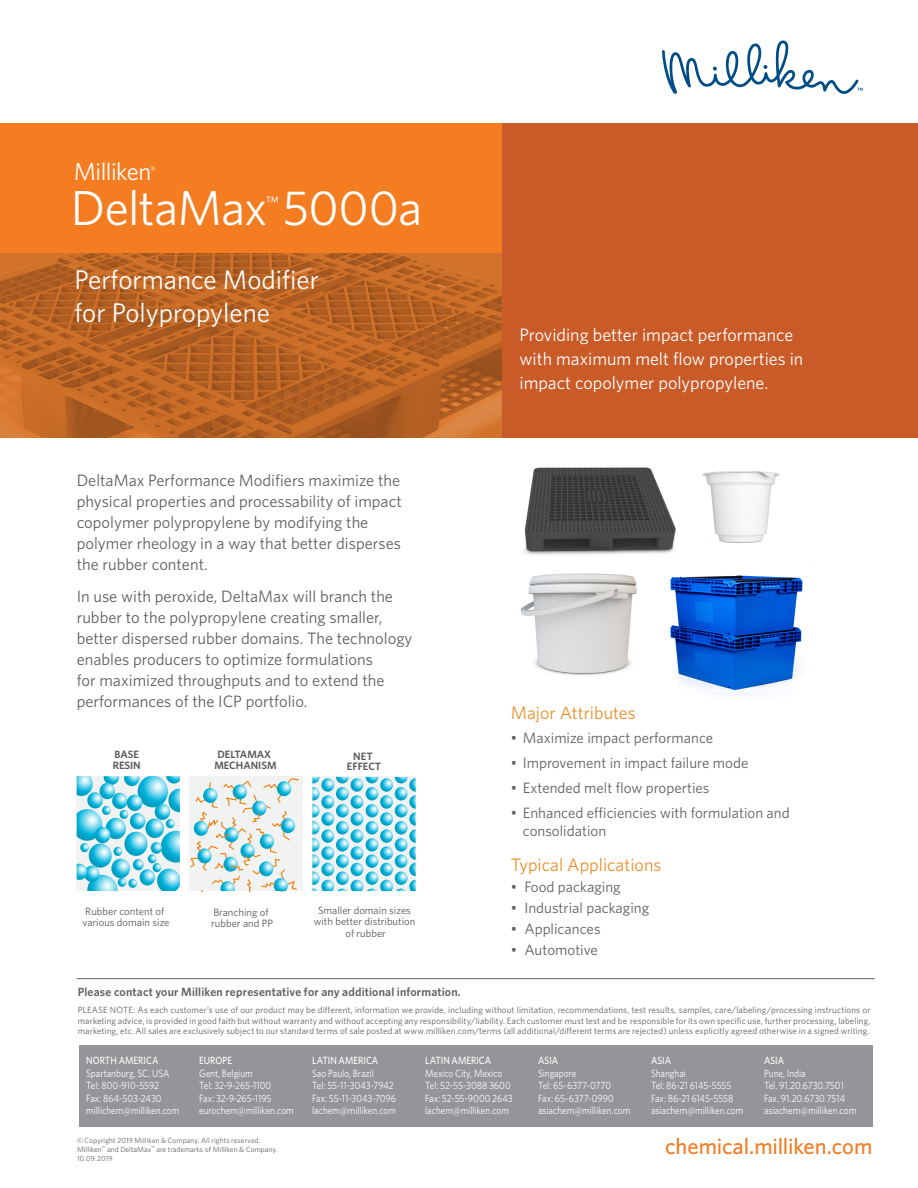
<style>
.page{position:relative;width:918px;height:1188px;background:#fff}
.page>*{position:absolute;margin:0;border:0;box-sizing:border-box;transform-origin:0 0}
.Headline_1{font:49.2px "Whitney";letter-spacing:-.015em;color:#fff}
.t1{font:27px "Whitney";color:#fff}
.Subhead_1{font:24.6px "Whitney";letter-spacing:-.025em;color:#fff}
.URL{font:500 22.5px "Whitney";letter-spacing:-.005em;color:#f47c21}
.t2{font:18px/24px "Whitney";color:#fff}
.t3{font:18px "Whitney";color:#e89028}
.Headline_1-2{font:16.65px "Whitney";color:#fff}
.t4{font:16.5px/21px "Whitney";color:#5e6060}
.t5{font:15px/18px "Whitney";color:#5e6060}
.Data_Text{font:600 12px "Whitney";letter-spacing:.015em;color:#5e6060}
.t6{font:10.65px/11.7px "Whitney";color:#58595b}
.t7{font:600 10.65px/10.6px "Whitney";color:#58595b}
.Data_Text-2{font:10.5px "Whitney";color:#fff;scale:.88 1}
.Data_Text-3{font:500 10.5px "Whitney";letter-spacing:.005em;color:#fff;scale:.88 1}
.Subhead_1-2{font:9.6px "Whitney";color:#fff}
.t8{font:9px/10.5px "Whitney";letter-spacing:.01em;color:#5e6060;text-align:justify}
.Data_Text-4{font:7.5px "Whitney";letter-spacing:.005em;color:#5e6060}
</style>
<div class="page">
<img style="left:0;top:253px;width:503px;height:185px">
<div style="left:0;top:122px;width:530px;height:131px;background:#f47c21"></div>
<svg style="left:662px;top:40px;width:201px;height:54px"></svg>
<div style="left:503px;top:122px;width:415px;height:318px;background:#c95b28"></div>
<div style="left:0;top:103px;width:918px;height:20px;background:#fff"></div>
<div style="left:0;top:439px;width:918px;height:20px;background:#fff"></div>
<img style="left:670px;top:575px;width:133px;height:121px">
<img style="left:524px;top:467px;width:152px;height:88px">
<div style="left:79px;top:1045px;width:793px;height:82px;background:#939598"></div>
<hr style="left:77px;top:978px;width:798px;height:1px;background:#5e6060">
<svg style="left:312px;top:777px;width:104px;height:114px"></svg>
<div style="left:189px;top:777px;width:114px;height:114px;background:#f1f2f2"></div>
<svg style="left:190px;top:778px;width:109px;height:113px"></svg>
<svg style="left:77px;top:776px;width:103px;height:115px"></svg>
<img style="left:520px;top:573px;width:117px;height:103px">
<img style="left:702px;top:471px;width:78px;height:72px">
<p class="Subhead_1" style="left:74px;top:155px;width:79px">Milliken</p>
<p class="Subhead_1-2" style="left:150px;top:163px;width:7px">®</p>
<p class="Headline_1" style="left:71px;top:175px;width:353px">DeltaMax 5000a</p>
<p class="Headline_1-2" style="left:266px;top:191px;width:15px">™</p>
<p class="t1" style="left:75px;top:262px;width:246px">Performance Modifier</p>
<p class="t1" style="left:75px;top:294px;width:197px">for Polypropylene</p>
<p class="t4" style="left:77px;top:470px;width:327px">DeltaMax Performance Modifiers maximize the physical properties and processability of impact copolymer polypropylene by modifying the polymer rheology in a way that better disperses the rubber content.</p>
<p class="t4" style="left:77px;top:585px;width:337px">In use with peroxide, DeltaMax will branch the rubber to the polypropylene creating smaller, better dispersed rubber domains. The technology enables producers to optimize formulations<br>for maximized throughputs and to extend the performances of the ICP portfolio.</p>
<p class="t7" style="left:113px;top:749px;width:30px">BASE<br>RESIN</p>
<p class="t7" style="left:214px;top:749px;width:64px">DELTAMAX<br>MECHANISM</p>
<p class="t7" style="left:347px;top:751px;width:36px;text-align:center">NET<br>EFFECT</p>
<p class="t6" style="left:83px;top:905px;width:88px">Rubber content of various domain size</p>
<p class="t6" style="left:211px;top:906px;width:63px">Branching of rubber and PP</p>
<p class="t6" style="left:314px;top:904px;width:103px;text-align:center">Smaller domain sizes with better distribution of rubber</p>
<p class="t2" style="left:519px;top:322px;width:285px">Providing better impact performance with maximum melt flow properties in impact copolymer polypropylene.</p>
<p class="t3" style="left:511px;top:700px;width:126px">Major Attributes</p>
<p class="t5" style="left:511px;top:729px;width:204px">• Maximize impact performance</p>
<p class="t5" style="left:511px;top:753px;width:239px">• Improvement in impact failure mode</p>
<p class="t5" style="left:511px;top:778px;width:200px">• Extended melt flow properties</p>
<p class="t5" style="left:523px;top:803px;width:268px;text-indent:-12px">• Enhanced efficiencies with formulation and consolidation</p>
<p class="t3" style="left:511px;top:852px;width:152px">Typical Applications</p>
<p class="t5" style="left:511px;top:877px;width:111px">• Food packaging</p>
<p class="t5" style="left:511px;top:898px;width:140px">• Industrial packaging</p>
<p class="t5" style="left:511px;top:919px;width:91px">• Applicances</p>
<p class="t5" style="left:511px;top:940px;width:89px">• Automotive</p>
<p class="Data_Text" style="left:78px;top:984px;width:385px">Please contact your Milliken representative for any additional information.</p>
<p class="t8" style="left:78px;top:1005px;width:794px">PLEASE NOTE: As each customer’s use of our product may be different, information we provide, including without limitation, recommendations, test results, samples, care/labeling/processing instructions or marketing advice, is provided in good faith but without warranty and without accepting any responsibility/liability. Each customer must test and be responsible for its own specific use, further processing, labeling, marketing, etc. All sales are exclusively subject to our standard terms of sale posted at www.milliken.com/terms (all additional/different terms are rejected) unless explicitly agreed otherwise in a signed writing.</p>
<p class="Data_Text-3" style="left:86px;top:1053px;width:84px">NORTH AMERICA</p>
<p class="Data_Text-2" style="left:86px;top:1066px;width:96px">Spartanburg, SC, USA</p>
<p class="Data_Text-2" style="left:86px;top:1079px;width:84px">Tel: 800-910-5592</p>
<p class="Data_Text-2" style="left:86px;top:1091px;width:87px">Fax: 864-503-2430</p>
<p class="Data_Text-2" style="left:86px;top:1104px;width:107px">millichem@milliken.com</p>
<p class="Data_Text-3" style="left:199px;top:1053px;width:39px">EUROPE</p>
<p class="Data_Text-2" style="left:199px;top:1066px;width:62px">Gent, Belgium</p>
<p class="Data_Text-2" style="left:199px;top:1079px;width:83px">Tel: 32-9-265-1100</p>
<p class="Data_Text-2" style="left:199px;top:1091px;width:84px">Fax: 32-9-265-1195</p>
<p class="Data_Text-2" style="left:199px;top:1104px;width:109px">eurochem@milliken.com</p>
<p class="Data_Text-4" style="left:77px;top:1135px;width:185px">© Copyright 2019 Milliken &amp; Company. All rights reserved.</p>
<p class="Data_Text-4" style="left:77px;top:1144px;width:202px">Milliken<sup>™</sup> and DeltaMax<sup>™</sup> are trademarks of Milliken &amp; Company.</p>
<p class="Data_Text-4" style="left:77px;top:1153px;width:37px">10.09.2019</p>
<p class="Data_Text-3" style="left:312px;top:1053px;width:77px">LATIN AMERICA</p>
<p class="Data_Text-2" style="left:312px;top:1066px;width:72px">Sao Paulo, Brazil</p>
<p class="Data_Text-2" style="left:312px;top:1079px;width:94px">Tel: 55-11-3043-7942</p>
<p class="Data_Text-2" style="left:312px;top:1091px;width:97px">Fax: 55-11-3043-7096</p>
<p class="Data_Text-2" style="left:312px;top:1104px;width:97px">lachem@milliken.com</p>
<p class="Data_Text-3" style="left:425px;top:1053px;width:77px">LATIN AMERICA</p>
<p class="Data_Text-2" style="left:425px;top:1066px;width:89px">Mexico City, Mexico</p>
<p class="Data_Text-2" style="left:425px;top:1079px;width:99px">Tel: 52-55-3088 3600</p>
<p class="Data_Text-2" style="left:425px;top:1091px;width:101px">Fax: 52-55-9000 2643</p>
<p class="Data_Text-2" style="left:425px;top:1104px;width:97px">lachem@milliken.com</p>
<p class="Data_Text-3" style="left:538px;top:1053px;width:24px">ASIA</p>
<p class="Data_Text-2" style="left:538px;top:1066px;width:45px">Singapore</p>
<p class="Data_Text-2" style="left:538px;top:1079px;width:84px">Tel: 65-6377-0770</p>
<p class="Data_Text-2" style="left:538px;top:1091px;width:88px">Fax: 65-6377-0990</p>
<p class="Data_Text-2" style="left:538px;top:1104px;width:106px">asiachem@milliken.com</p>
<p class="Data_Text-3" style="left:651px;top:1053px;width:24px">ASIA</p>
<p class="Data_Text-2" style="left:651px;top:1066px;width:41px">Shanghai</p>
<p class="Data_Text-2" style="left:651px;top:1079px;width:93px">Tel: 86-21 6145-5555</p>
<p class="Data_Text-2" style="left:651px;top:1091px;width:95px">Fax: 86-21 6145-5558</p>
<p class="Data_Text-2" style="left:651px;top:1104px;width:106px">asiachem@milliken.com</p>
<p class="Data_Text-3" style="left:764px;top:1053px;width:24px">ASIA</p>
<p class="Data_Text-2" style="left:764px;top:1066px;width:49px">Pune, India</p>
<p class="Data_Text-2" style="left:764px;top:1079px;width:92px">Tel. 91.20.6730.7501</p>
<p class="Data_Text-2" style="left:764px;top:1091px;width:94px">Fax. 91.20.6730.7514</p>
<p class="Data_Text-2" style="left:764px;top:1104px;width:106px">asiachem@milliken.com</p>
<p class="URL" style="left:665px;top:1131px;width:209px">chemical.milliken.com</p>
</div>
